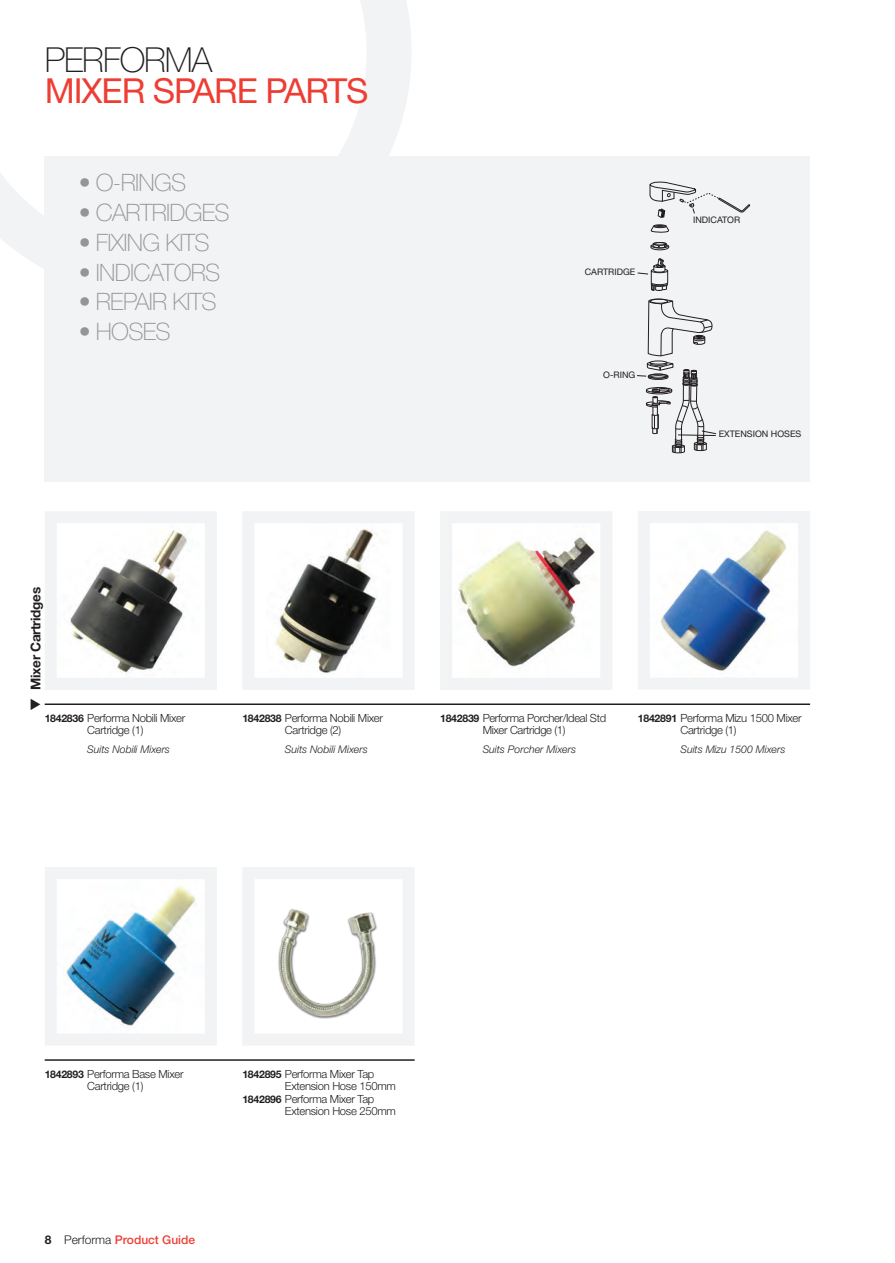
<style>
.page{position:relative;width:895px;height:1263px;background:#fff}
.page>*{position:absolute;margin:0;border:0;box-sizing:border-box;transform-origin:0 0}
.t1{font:34.5px/31.5px "Helvetica Neue";letter-spacing:-.03em;color:#ee3e34}
.t2{font:100 24px "Helvetica Neue";letter-spacing:-.03em;color:#939598}
.L2_Sub_Side_Head_K{font:700 13.5px "Helvetica Neue";letter-spacing:-.025em;color:#231f20}
.t3{font:500 12px "Helvetica Neue";color:#ee3e34}
.L3_Code_Name_K{font:300 11.25px/12px "Helvetica Neue";letter-spacing:-.025em;color:#231f20;text-align:center}
.L4_Sub_copy_10mm_IND{font:italic 300 10.5px "Helvetica Neue";color:#231f20}
.t4{font:9px "Helvetica Neue";color:#231f20}
.s1{font-weight:100;color:#231f20}
.s2{font-weight:700;font-size:10.5px}
.s3{font-weight:700;color:#231f20}
.s4{font-weight:300;color:#231f20}
</style>
<div class="page">
<div style="left:45px;top:156px;width:765px;height:326px;background:#f2f3f4"></div>
<svg style="left:0;top:0;width:411px;height:300px"></svg>
<hr style="left:45px;top:703px;width:765px;height:2px;background:#231f20">
<img style="left:67px;top:530px;width:121px;height:143px">
<div style="left:45px;top:511px;width:172px;height:179px;border:12px solid #f2f3f4"></div>
<img style="left:275px;top:529px;width:102px;height:145px">
<div style="left:242px;top:511px;width:173px;height:179px;border:12px solid #f2f3f4"></div>
<img style="left:458px;top:537px;width:137px;height:130px">
<div style="left:440px;top:511px;width:172px;height:179px;border:12px solid #f2f3f4"></div>
<img style="left:660px;top:530px;width:127px;height:142px">
<div style="left:638px;top:511px;width:172px;height:179px;border:12px solid #f2f3f4"></div>
<hr style="left:45px;top:1059px;width:370px;height:2px;background:#231f20">
<div style="left:242px;top:867px;width:173px;height:179px;background:#fff;border:12px solid #f2f3f4"></div>
<img style="left:66px;top:885px;width:130px;height:143px">
<div style="left:45px;top:867px;width:172px;height:179px;border:12px solid #f2f3f4"></div>
<img style="left:271px;top:867px;width:128px;height:179px">
<svg style="left:649px;top:181px;width:102px;height:37px"></svg>
<div style="left:653px;top:224px;width:14px;height:4px;border:1px solid #231f20;border-radius:50%"></div>
<svg style="left:650px;top:225px;width:19px;height:8px"></svg>
<svg style="left:650px;top:242px;width:19px;height:9px"></svg>
<svg style="left:637px;top:258px;width:31px;height:33px"></svg>
<svg style="left:637px;top:299px;width:80px;height:155px"></svg>
<p class="t1" style="left:45px;top:43px;width:325px"><span class="s1">PERFORMA<br></span>MIXER SPARE PARTS</p>
<p class="t2" style="left:79px;top:169px;width:109px">• O-RINGS</p>
<p class="t2" style="left:79px;top:199px;width:153px">• CARTRIDGES</p>
<p class="t2" style="left:79px;top:229px;width:132px">• FIXING KITS</p>
<p class="t2" style="left:79px;top:258px;width:143px">• INDICATORS</p>
<p class="t2" style="left:79px;top:288px;width:139px">• REPAIR KITS</p>
<p class="t2" style="left:79px;top:318px;width:93px">• HOSES</p>
<p class="t4" style="left:585px;top:267px;width:52px">CARTRIDGE</p>
<p class="t4" style="left:603px;top:369px;width:34px">O-RING</p>
<p class="t4" style="left:693px;top:214px;width:49px">INDICATOR</p>
<p class="t4" style="left:719px;top:428px;width:84px">EXTENSION HOSES</p>
<p class="L2_Sub_Side_Head_K" style="left:27px;top:690px;width:104px;rotate:-90deg">Mixer Cartridges</p>
<p class="L3_Code_Name_K" style="left:45px;top:712px;width:142px"><span class="s2">1842836</span> Performa Nobili Mixer<br>Cartridge (1)</p>
<p class="L4_Sub_copy_10mm_IND" style="left:87px;top:743px;width:84px">Suits Nobili Mixers</p>
<p class="L3_Code_Name_K" style="left:242px;top:712px;width:142px"><span class="s2">1842838</span> Performa Nobili Mixer<br>Cartridge (2)</p>
<p class="L4_Sub_copy_10mm_IND" style="left:285px;top:743px;width:84px">Suits Nobili Mixers</p>
<p class="L3_Code_Name_K" style="left:440px;top:712px;width:168px"><span class="s2">1842839</span> Performa Porcher/Ideal Std<br>Mixer Cartridge (1)</p>
<p class="L4_Sub_copy_10mm_IND" style="left:483px;top:743px;width:95px">Suits Porcher Mixers</p>
<p class="L3_Code_Name_K" style="left:680px;top:711px;width:123px;text-align:left;text-indent:-43px"><span class="s2">1842891</span> Performa Mizu 1500 Mixer<br>Cartridge (1)</p>
<p class="L4_Sub_copy_10mm_IND" style="left:680px;top:743px;width:107px">Suits Mizu 1500 Mixers</p>
<p class="L3_Code_Name_K" style="left:45px;top:1067px;width:140px"><span class="s2">1842893</span> Performa Base Mixer<br>Cartridge (1)</p>
<p class="t3" style="left:45px;top:1232px;width:152px"><span class="s3">8</span> <span class="s4">Performa</span> Product Guide</p>
<p class="L3_Code_Name_K" style="left:285px;top:1067px;width:112px;text-align:left;text-indent:-43px"><span class="s2">1842895</span> Performa Mixer Tap<br>Extension Hose 150mm</p>
<p class="L3_Code_Name_K" style="left:285px;top:1093px;width:112px;text-align:left;text-indent:-43px"><span class="s2">1842896</span> Performa Mixer Tap<br>Extension Hose 250mm</p>
</div>
